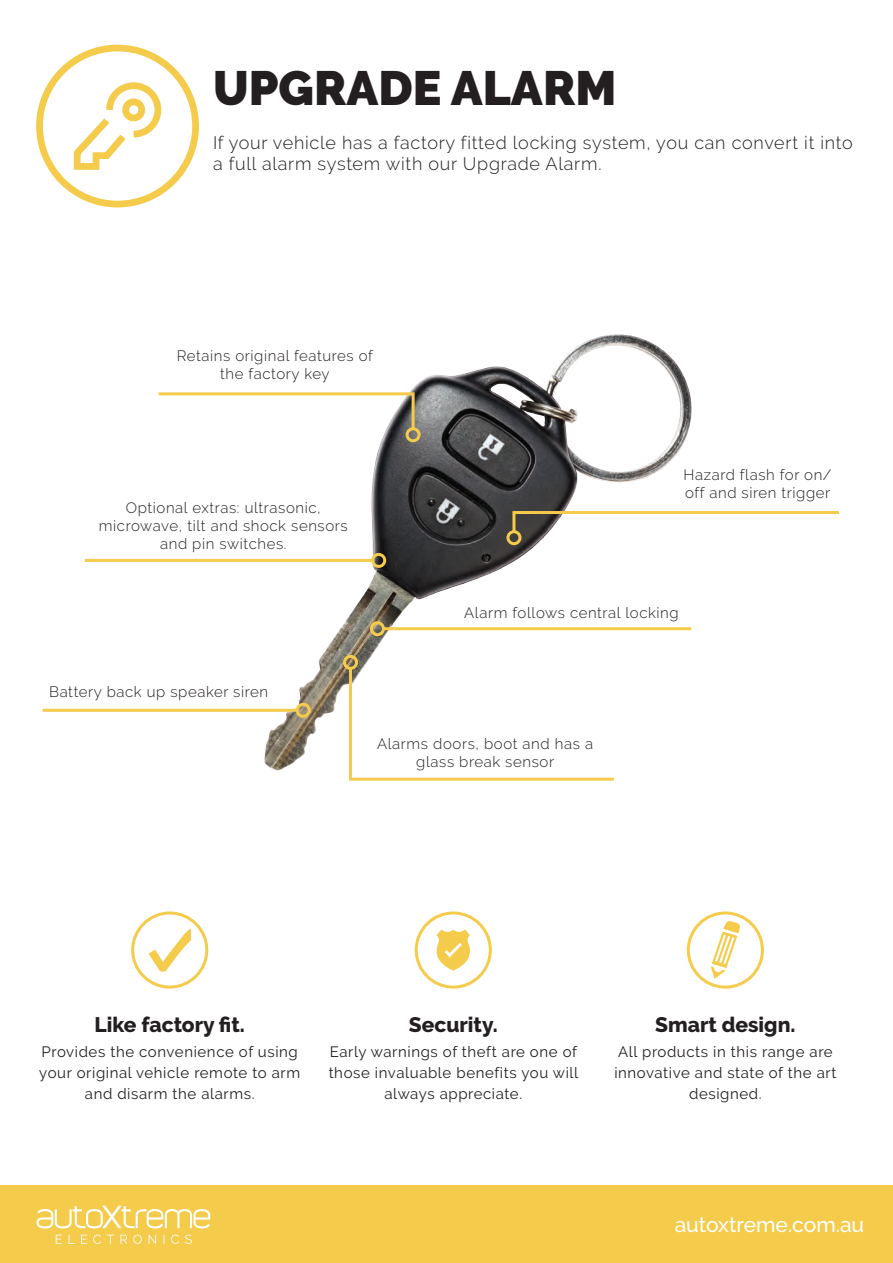
<style>
.page{position:relative;width:893px;height:1263px;background:#fff}
.page>*{position:absolute;margin:0;border:0;box-sizing:border-box;transform-origin:0 0}
.t1{font:900 48px "Raleway";color:#231f20}
.t2{font:800 21px "Raleway";color:#231f20}
.t3{font:500 21px "Raleway";color:#fff}
.t4{font:300 18px/21px "Raleway";letter-spacing:.04em;color:#231f20}
.t5{font:300 15px/18px "Raleway";letter-spacing:.04em;color:#231f20;text-align:center}
.t6{font:15px/21px "Raleway";letter-spacing:.04em;color:#231f20;text-align:center}
</style>
<div class="page">
<img style="left:101px;top:334px;width:591px;height:437px">
<svg style="left:347px;top:665px;width:270px;height:116px"></svg>
<div style="left:343px;top:655px;width:15px;height:15px;border:3px solid #f5cb4c;border-radius:50%"></div>
<svg style="left:156px;top:391px;width:260px;height:41px"></svg>
<div style="left:406px;top:427px;width:15px;height:15px;border:3px solid #f5cb4c;border-radius:50%"></div>
<svg style="left:511px;top:509px;width:328px;height:26px"></svg>
<div style="left:506px;top:530px;width:15px;height:15px;border:3px solid #f5cb4c;border-radius:50%"></div>
<hr style="left:383px;top:627px;width:308px;height:3px;background:#f5cb4c">
<div style="left:370px;top:621px;width:15px;height:15px;border:3px solid #f5cb4c;border-radius:50%"></div>
<hr style="left:85px;top:559px;width:288px;height:3px;background:#f5cb4c">
<div style="left:371px;top:553px;width:15px;height:15px;border:3px solid #f5cb4c;border-radius:50%"></div>
<hr style="left:43px;top:709px;width:254px;height:3px;background:#f5cb4c">
<div style="left:296px;top:703px;width:15px;height:15px;border:3px solid #f5cb4c;border-radius:50%"></div>
<div style="left:0;top:1186px;width:893px;height:77px;background:#f5cb4c"></div>
<svg style="left:73px;top:82px;width:89px;height:88px"></svg>
<div style="left:36px;top:45px;width:163px;height:162px;border:7px solid #f5cb4c;border-radius:50%"></div>
<div style="left:131px;top:911px;width:77px;height:77px;border:3px solid #f5cb4c;border-radius:50%"></div>
<svg style="left:149px;top:928px;width:42px;height:44px"></svg>
<div style="left:415px;top:911px;width:77px;height:77px;border:3px solid #f5cb4c;border-radius:50%"></div>
<svg style="left:436px;top:929px;width:34px;height:41px"></svg>
<svg style="left:37px;top:1206px;width:173px;height:22px"></svg>
<svg style="left:56px;top:1234px;width:136px;height:10px"></svg>
<div style="left:687px;top:911px;width:77px;height:77px;border:3px solid #f5cb4c;border-radius:50%"></div>
<svg style="left:711px;top:921px;width:29px;height:58px"></svg>
<h1 class="t1" style="left:213px;top:60px;width:405px">UPGRADE ALARM</h1>
<p class="t4" style="left:213px;top:132px;width:641px">If your vehicle has a factory fitted locking system, you can convert it into a full alarm system with our Upgrade Alarm.</p>
<p class="t5" style="left:177px;top:347px;width:198px">Retains original features of the factory key</p>
<p class="t5" style="left:99px;top:499px;width:250px">Optional extras: ultrasonic, microwave, tilt and shock sensors and pin switches.</p>
<p class="t5" style="left:49px;top:683px;width:220px">Battery back up speaker siren</p>
<p class="t5" style="left:683px;top:465px;width:150px;text-align:left">Hazard flash for on/ off and siren trigger</p>
<p class="t5" style="left:464px;top:604px;width:216px">Alarm follows central locking</p>
<p class="t5" style="left:377px;top:734px;width:217px">Alarms doors, boot and has a glass break sensor</p>
<h2 class="t2" style="left:95px;top:1012px;width:152px">Like factory fit.</h2>
<p class="t6" style="left:39px;top:1041px;width:262px">Provides the convenience of using your original vehicle remote to arm and disarm the alarms.</p>
<h2 class="t2" style="left:409px;top:1012px;width:90px">Security.</h2>
<p class="t6" style="left:329px;top:1041px;width:251px">Early warnings of theft are one of those invaluable benefits you will always appreciate.</p>
<h2 class="t2" style="left:655px;top:1012px;width:142px">Smart design.</h2>
<p class="t6" style="left:614px;top:1041px;width:224px">All products in this range are innovative and state of the art designed.</p>
<h2 class="t3" style="left:675px;top:1212px;width:191px">autoxtreme.com.au</h2>
</div>
